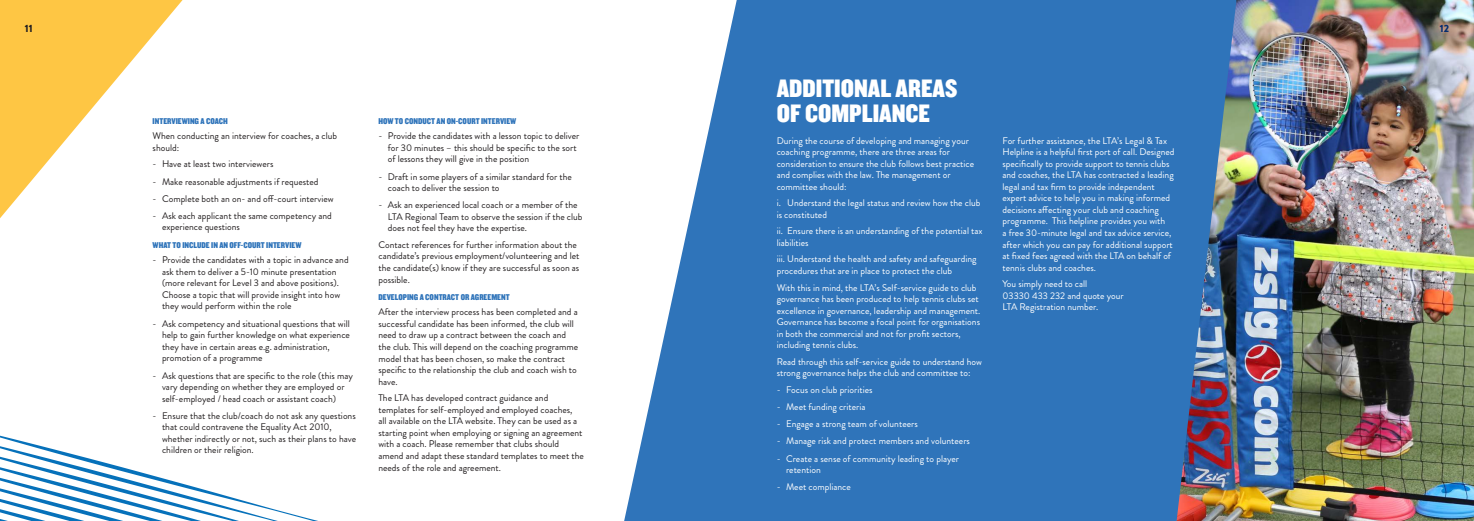
<style>
.page{position:relative;width:1474px;height:521px;background:#fff}
.page>*{position:absolute;margin:0;border:0;box-sizing:border-box;transform-origin:0 0}
.Heading{font:26.25px/25.4px "Knockout 70 Full Welterwt";color:#fff}
.Body_Copy{font:900 10.5px "Brandon Grotesque";color:#231f20}
.Body_Copy-2{font:900 10.5px "Brandon Grotesque";color:#052d6f}
.Body_Copy-3{font:9.62px/11.5px "Brandon Grotesque";color:#231f20}
.Body_Copy-4{font:9.62px/11.5px "Brandon Grotesque";color:#fff}
.Sub_Heading{font:8.75px "Knockout 70 Full Welterwt";color:#2f74ba}
</style>
<div class="page">
<svg style="left:0;top:0;width:182px;height:218px"></svg>
<svg style="left:624px;top:0;width:552px;height:521px;background:#4482c1"></svg>
<img style="left:1176px;top:0;width:297px;height:521px">
<svg style="left:0;top:435px;width:318px;height:86px"></svg>
<p class="Body_Copy" style="left:25px;top:21px;width:9px">11</p>
<p class="Body_Copy-2" style="left:1439px;top:21px;width:11px">12</p>
<p class="Sub_Heading" style="left:153px;top:115px;width:77px">INTERVIEWING A COACH</p>
<p class="Body_Copy-3" style="left:153px;top:130px;width:186px">When conducting an interview for coaches, a club should:</p>
<p class="Body_Copy-3" style="left:153px;top:158px;width:122px">- Have at least two interviewers</p>
<p class="Body_Copy-3" style="left:153px;top:176px;width:167px">- Make reasonable adjustments if requested</p>
<p class="Body_Copy-3" style="left:153px;top:193px;width:182px">- Complete both an on- and off-court interview</p>
<p class="Body_Copy-3" style="left:162px;top:210px;width:171px;text-indent:-9px">- Ask each applicant the same competency and experience questions</p>
<p class="Sub_Heading" style="left:153px;top:239px;width:150px">WHAT TO INCLUDE IN AN OFF-COURT INTERVIEW</p>
<p class="Body_Copy-3" style="left:162px;top:254px;width:188px;text-indent:-9px">- Provide the candidates with a topic in advance and ask them to deliver a 5-10 minute presentation (more relevant for Level 3 and above positions).<br>Choose a topic that will provide insight into how they would perform within the role</p>
<p class="Body_Copy-3" style="left:162px;top:318px;width:189px;text-indent:-9px">- Ask competency and situational questions that will help to gain further knowledge on what experience they have in certain areas e.g. administration, promotion of a programme</p>
<p class="Body_Copy-3" style="left:162px;top:369px;width:192px;text-indent:-9px">- Ask questions that are specific to the role (this may vary depending on whether they are employed or self-employed / head coach or assistant coach)</p>
<p class="Body_Copy-3" style="left:162px;top:410px;width:196px;text-indent:-9px">- Ensure that the club/coach do not ask any questions that could contravene the Equality Act 2010, whether indirectly or not, such as their plans to have children or their religion.</p>
<p class="Sub_Heading" style="left:378px;top:115px;width:139px">HOW TO CONDUCT AN ON-COURT INTERVIEW</p>
<p class="Body_Copy-3" style="left:388px;top:130px;width:193px;text-indent:-9px">- Provide the candidates with a lesson topic to deliver for 30 minutes – this should be specific to the sort of lessons they will give in the position</p>
<p class="Body_Copy-3" style="left:388px;top:171px;width:186px;text-indent:-9px">- Draft in some players of a similar standard for the coach to deliver the session to</p>
<p class="Body_Copy-3" style="left:388px;top:199px;width:196px;text-indent:-9px">- Ask an experienced local coach or a member of the<br>LTA Regional Team to observe the session if the club does not feel they have the expertise.</p>
<p class="Body_Copy-3" style="left:378px;top:239px;width:202px">Contact references for further information about the candidate’s previous employment/volunteering and let the candidate(s) know if they are successful as soon as possible.</p>
<p class="Sub_Heading" style="left:378px;top:291px;width:133px">DEVELOPING A CONTRACT OR AGREEMENT</p>
<p class="Body_Copy-3" style="left:378px;top:306px;width:201px">After the interview process has been completed and a successful candidate has been informed, the club will need to draw up a contract between the coach and the club. This will depend on the coaching programme model that has been chosen, so make the contract specific to the relationship the club and coach wish to have.</p>
<p class="Body_Copy-3" style="left:378px;top:392px;width:207px">The LTA has developed contract guidance and templates for self-employed and employed coaches,<br>all available on the LTA website. They can be used as a starting point when employing or signing an agreement with a coach. Please remember that clubs should amend and adapt these standard templates to meet the needs of the role and agreement.</p>
<p class="Heading" style="left:776px;top:75px;width:182px">ADDITIONAL AREAS<br>OF COMPLIANCE</p>
<p class="Body_Copy-4" style="left:776px;top:135px;width:199px">During the course of developing and managing your coaching programme, there are three areas for consideration to ensure the club follows best practice and complies with the law. The management or committee should:</p>
<p class="Body_Copy-4" style="left:776px;top:197px;width:205px">i. Understand the legal status and review how the club is constituted</p>
<p class="Body_Copy-4" style="left:776px;top:225px;width:207px">ii. Ensure there is an understanding of the potential tax liabilities</p>
<p class="Body_Copy-4" style="left:776px;top:253px;width:201px">iii. Understand the health and safety and safeguarding procedures that are in place to protect the club</p>
<p class="Body_Copy-4" style="left:776px;top:282px;width:205px">With this in mind, the LTA’s Self-service guide to club governance has been produced to help tennis clubs set excellence in governance, leadership and management.<br>Governance has become a focal point for organisations in both the commercial and not for profit sectors, including tennis clubs.</p>
<p class="Body_Copy-4" style="left:776px;top:356px;width:207px">Read through this self-service guide to understand how strong governance helps the club and committee to:</p>
<p class="Body_Copy-4" style="left:776px;top:384px;width:97px">- Focus on club priorities</p>
<p class="Body_Copy-4" style="left:776px;top:401px;width:90px">- Meet funding criteria</p>
<p class="Body_Copy-4" style="left:776px;top:418px;width:143px">- Engage a strong team of volunteers</p>
<p class="Body_Copy-4" style="left:776px;top:435px;width:195px">- Manage risk and protect members and volunteers</p>
<p class="Body_Copy-4" style="left:786px;top:453px;width:175px;text-indent:-9px">- Create a sense of community leading to player retention</p>
<p class="Body_Copy-4" style="left:776px;top:481px;width:76px">- Meet compliance</p>
<p class="Body_Copy-4" style="left:1002px;top:135px;width:173px">For further assistance, the LTA’s Legal &amp; Tax Helpline is a helpful first port of call. Designed specifically to provide support to tennis clubs and coaches, the LTA has contracted a leading legal and tax firm to provide independent expert advice to help you in making informed decisions affecting your club and coaching programme. This helpline provides you with<br>a free 30-minute legal and tax advice service, after which you can pay for additional support at fixed fees agreed with the LTA on behalf of tennis clubs and coaches.</p>
<p class="Body_Copy-4" style="left:1002px;top:278px;width:123px">You simply need to call<br>03330 433 232 and quote your<br>LTA Registration number.</p>
</div>
